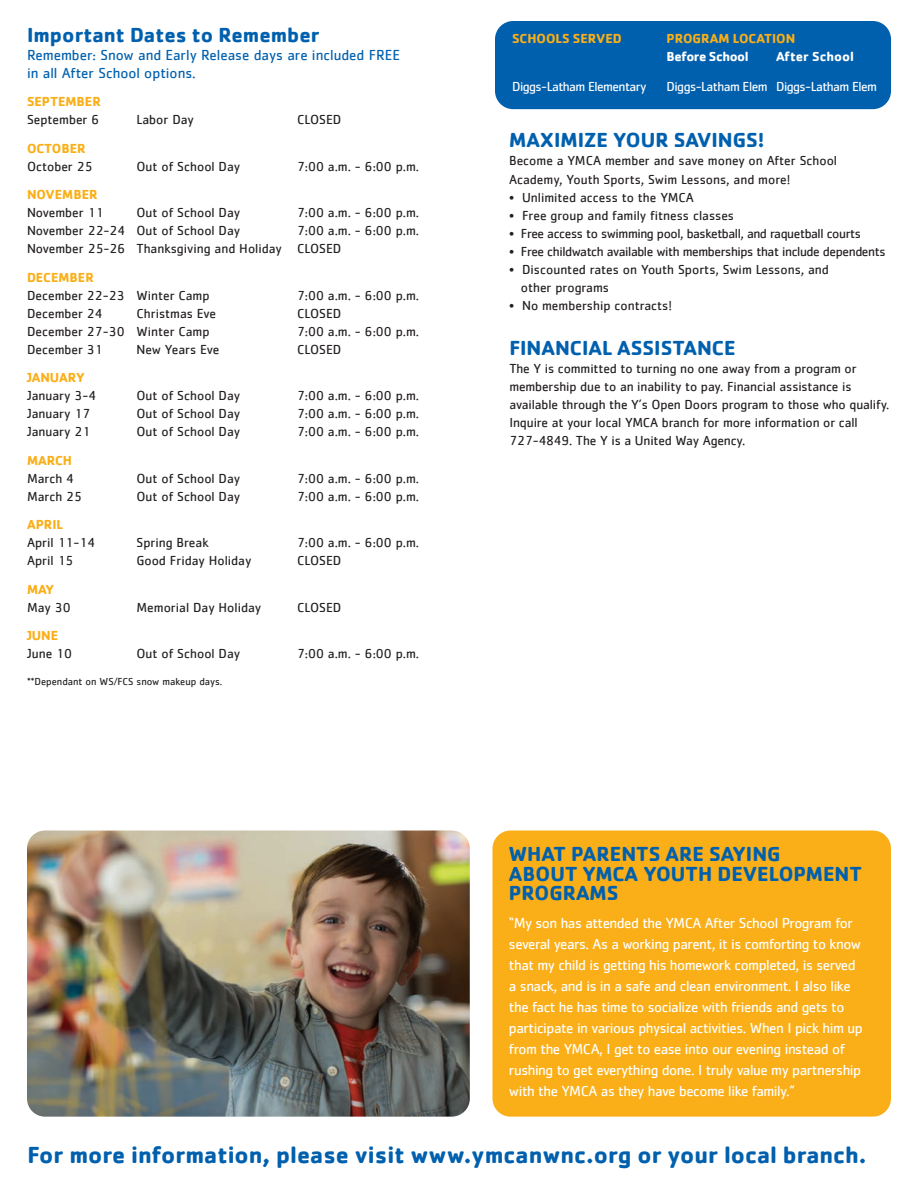
<style>
.page{position:relative;width:918px;height:1188px;background:#fff}
.page>*{position:absolute;margin:0;border:0;box-sizing:border-box;transform-origin:0 0}
.t1{font:700 24px "Cachet";color:#0160ae}
.t2{font:700 21px/19.5px "Cachet";color:#0160ae}
.t3{font:15px/21px "Cachet";letter-spacing:-.03em;color:#fff}
.t4{font:15px/18px "Cachet";color:#0160ae}
.t5{font:13.5px/18px "Cachet";color:#231f20}
.t6{font:13.5px "Cachet";letter-spacing:-.03em;color:#231f20}
.t7{font:700 13.5px "Cachet";color:#faaf18}
.t8{font:13.5px "Cachet";letter-spacing:-.04em;color:#fff}
.t9{font:700 13.5px "Cachet";letter-spacing:-.03em;color:#fff}
.t10{font:700 13.5px "Cachet";color:#fff}
.t11{font:10.5px "Cachet";color:#231f20}
</style>
<div class="page">
<img style="left:27px;top:831px;width:443px;height:286px">
<div style="left:495px;top:21px;width:396px;height:88px;background:#0160ae;border-radius:18px"></div>
<div style="left:492px;top:831px;width:399px;height:286px;background:#faaf18;border-radius:18px"></div>
<p class="t2" style="left:27px;top:24px;width:294px">Important Dates to Remember</p>
<p class="t4" style="left:27px;top:45px;width:375px">Remember: Snow and Early Release days are included FREE in all After School options.</p>
<p class="t7" style="left:27px;top:93px;width:75px">SEPTEMBER</p>
<p class="t5" style="left:27px;top:110px;width:74px">September 6</p>
<p class="t5" style="left:136px;top:110px;width:59px">Labor Day</p>
<p class="t5" style="left:297px;top:110px;width:46px">CLOSED</p>
<p class="t7" style="left:27px;top:139px;width:60px">OCTOBER</p>
<p class="t5" style="left:27px;top:157px;width:67px">October 25</p>
<p class="t5" style="left:136px;top:157px;width:105px">Out of School Day</p>
<p class="t5" style="left:297px;top:157px;width:124px">7:00 a.m. - 6:00 p.m.</p>
<p class="t7" style="left:27px;top:186px;width:72px">NOVEMBER</p>
<p class="t5" style="left:27px;top:203px;width:78px">November 11</p>
<p class="t5" style="left:136px;top:203px;width:105px">Out of School Day</p>
<p class="t5" style="left:297px;top:203px;width:124px">7:00 a.m. - 6:00 p.m.</p>
<p class="t5" style="left:27px;top:221px;width:215px">November 22-24 Out of School Day</p>
<p class="t5" style="left:297px;top:221px;width:124px">7:00 a.m. - 6:00 p.m.</p>
<p class="t5" style="left:27px;top:239px;width:316px">November 25-26 Thanksgiving and Holiday CLOSED</p>
<p class="t7" style="left:27px;top:268px;width:68px">DECEMBER</p>
<p class="t5" style="left:27px;top:286px;width:184px">December 22-23 Winter Camp</p>
<p class="t5" style="left:297px;top:286px;width:124px">7:00 a.m. - 6:00 p.m.</p>
<p class="t5" style="left:27px;top:304px;width:77px">December 24</p>
<p class="t5" style="left:136px;top:304px;width:81px">Christmas Eve</p>
<p class="t5" style="left:297px;top:304px;width:46px">CLOSED</p>
<p class="t5" style="left:27px;top:322px;width:184px">December 27-30 Winter Camp</p>
<p class="t5" style="left:297px;top:322px;width:124px">7:00 a.m. - 6:00 p.m.</p>
<p class="t5" style="left:27px;top:340px;width:77px">December 31</p>
<p class="t5" style="left:136px;top:340px;width:85px">New Years Eve</p>
<p class="t5" style="left:297px;top:340px;width:46px">CLOSED</p>
<p class="t7" style="left:27px;top:369px;width:59px">JANUARY</p>
<p class="t5" style="left:27px;top:386px;width:70px">January 3-4</p>
<p class="t5" style="left:136px;top:386px;width:105px">Out of School Day</p>
<p class="t5" style="left:297px;top:386px;width:124px">7:00 a.m. - 6:00 p.m.</p>
<p class="t5" style="left:27px;top:404px;width:65px">January 17</p>
<p class="t5" style="left:136px;top:404px;width:105px">Out of School Day</p>
<p class="t5" style="left:297px;top:404px;width:124px">7:00 a.m. - 6:00 p.m.</p>
<p class="t5" style="left:27px;top:422px;width:65px">January 21</p>
<p class="t5" style="left:136px;top:422px;width:105px">Out of School Day</p>
<p class="t5" style="left:297px;top:422px;width:124px">7:00 a.m. - 6:00 p.m.</p>
<p class="t7" style="left:27px;top:451px;width:47px">MARCH</p>
<p class="t5" style="left:27px;top:469px;width:48px">March 4</p>
<p class="t5" style="left:136px;top:469px;width:105px">Out of School Day</p>
<p class="t5" style="left:297px;top:469px;width:124px">7:00 a.m. - 6:00 p.m.</p>
<p class="t5" style="left:27px;top:487px;width:57px">March 25</p>
<p class="t5" style="left:136px;top:487px;width:105px">Out of School Day</p>
<p class="t5" style="left:297px;top:487px;width:124px">7:00 a.m. - 6:00 p.m.</p>
<p class="t7" style="left:27px;top:516px;width:38px">APRIL</p>
<p class="t5" style="left:27px;top:533px;width:70px">April 11-14</p>
<p class="t5" style="left:136px;top:533px;width:74px">Spring Break</p>
<p class="t5" style="left:297px;top:533px;width:124px">7:00 a.m. - 6:00 p.m.</p>
<p class="t5" style="left:27px;top:551px;width:48px">April 15</p>
<p class="t5" style="left:136px;top:551px;width:116px">Good Friday Holiday</p>
<p class="t5" style="left:297px;top:551px;width:46px">CLOSED</p>
<p class="t7" style="left:27px;top:580px;width:29px">MAY</p>
<p class="t5" style="left:27px;top:598px;width:45px">May 30</p>
<p class="t5" style="left:136px;top:598px;width:126px">Memorial Day Holiday</p>
<p class="t5" style="left:297px;top:598px;width:46px">CLOSED</p>
<p class="t7" style="left:27px;top:627px;width:33px">JUNE</p>
<p class="t5" style="left:27px;top:644px;width:47px">June 10</p>
<p class="t5" style="left:136px;top:644px;width:105px">Out of School Day</p>
<p class="t5" style="left:297px;top:644px;width:124px">7:00 a.m. - 6:00 p.m.</p>
<p class="t11" style="left:27px;top:675px;width:197px">**Dependant on WS/FCS snow makeup days.</p>
<p class="t7" style="left:512px;top:30px;width:111px">SCHOOLS SERVED</p>
<p class="t7" style="left:667px;top:30px;width:130px">PROGRAM LOCATION</p>
<p class="t9" style="left:667px;top:48px;width:84px">Before School</p>
<p class="t10" style="left:776px;top:48px;width:79px">After School</p>
<p class="t8" style="left:512px;top:79px;width:136px">Diggs-Latham Elementary</p>
<p class="t8" style="left:667px;top:79px;width:212px">Diggs-Latham Elem Diggs-Latham Elem</p>
<p class="t2" style="left:509px;top:129px;width:257px">MAXIMIZE YOUR SAVINGS!</p>
<p class="t5" style="left:509px;top:151px;width:329px;line-height:18.8px">Become a YMCA member and save money on After School<br>Academy, Youth Sports, Swim Lessons, and more!</p>
<p class="t5" style="left:509px;top:188px;width:186px">• Unlimited access to the YMCA</p>
<p class="t5" style="left:509px;top:206px;width:226px">• Free group and family fitness classes</p>
<p class="t6" style="left:509px;top:226px;width:353px">• Free access to swimming pool, basketball, and raquetball courts</p>
<p class="t6" style="left:509px;top:244px;width:378px">• Free childwatch available with memberships that include dependents</p>
<p class="t5" style="left:521px;top:260px;width:310px;text-indent:-12px">• Discounted rates on Youth Sports, Swim Lessons, and other programs</p>
<p class="t5" style="left:509px;top:296px;width:164px">• No membership contracts!</p>
<p class="t2" style="left:509px;top:338px;width:228px">FINANCIAL ASSISTANCE</p>
<p class="t5" style="left:509px;top:359px;width:382px">The Y is committed to turning no one away from a program or membership due to an inability to pay. Financial assistance is available through the Y’s Open Doors program to those who qualify.<br>Inquire at your local YMCA branch for more information or call 727-4849. The Y is a United Way Agency.</p>
<p class="t2" style="left:509px;top:844px;width:355px">WHAT PARENTS ARE SAYING<br>ABOUT YMCA YOUTH DEVELOPMENT<br>PROGRAMS</p>
<p class="t3" style="left:509px;top:913px;width:355px">“My son has attended the YMCA After School Program for several years. As a working parent, it is comforting to know that my child is getting his homework completed, is served a snack, and is in a safe and clean environment. I also like the fact he has time to socialize with friends and gets to participate in various physical activities. When I pick him up from the YMCA, I get to ease into our evening instead of rushing to get everything done. I truly value my partnership with the YMCA as they have become like family.”</p>
<p class="t1" style="left:28px;top:1139px;width:840px">For more information, please visit www.ymcanwnc.org or your local branch.</p>
</div>
